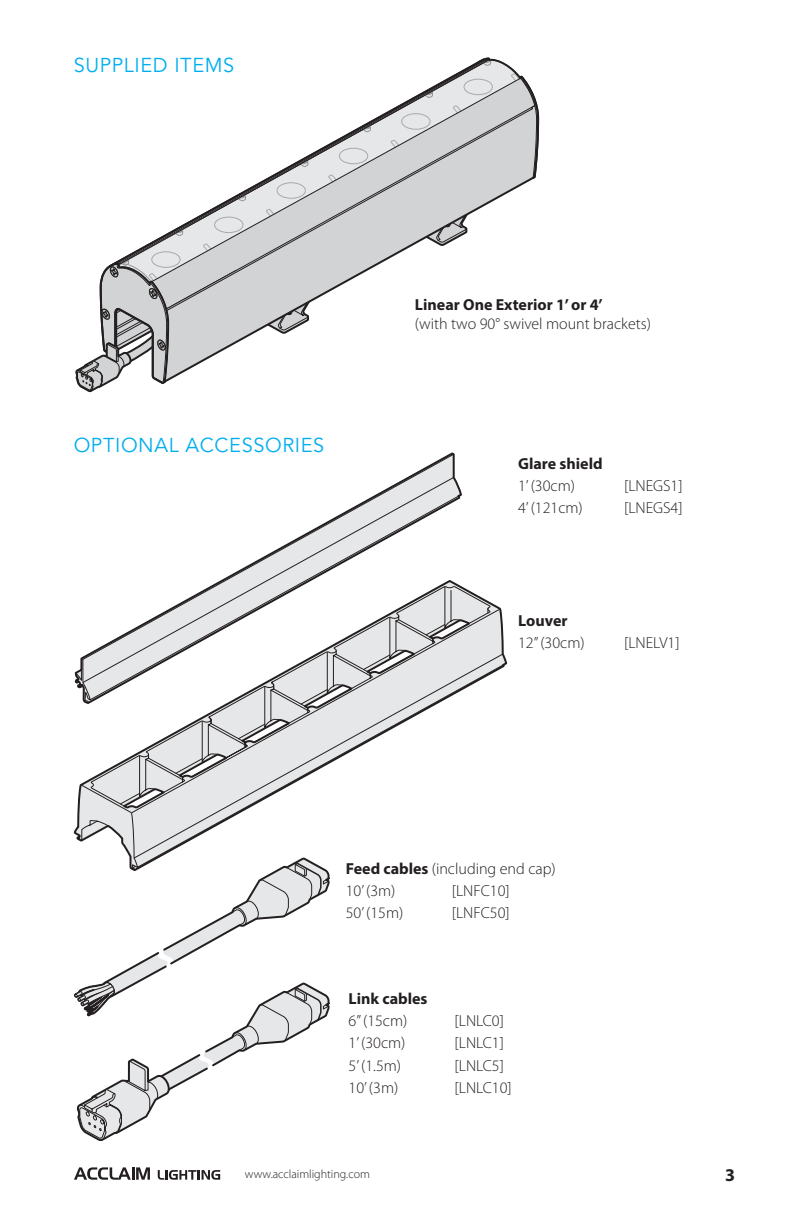
<style>
.page{position:relative;width:792px;height:1224px;background:#fff}
.page>*{position:absolute;margin:0;border:0;box-sizing:border-box;transform-origin:0 0}
.Head_2{font:20px "Avenir";letter-spacing:.03em;color:#00aeef}
.t1{font:700 18px "Myriad Pro";color:#231f20}
.Diagram_body{font:300 16px/19.2px "Myriad Pro";color:#231f20}
.Diagram_body-2{font:700 16px "Myriad Pro";color:#231f20}
.t2{font:300 12px "Myriad Pro";color:#231f20}
.s1{font-weight:700}
</style>
<div class="page">
<svg style="left:74px;top:1167px;width:76px;height:13px"></svg>
<svg style="left:158px;top:1170px;width:62px;height:10px"></svg>
<svg style="left:233px;top:57px;width:307px;height:288px"></svg>
<svg style="left:75px;top:242px;width:158px;height:151px"></svg>
<svg style="left:151px;top:78px;width:342px;height:190px"></svg>
<svg style="left:76px;top:779px;width:13px;height:63px"></svg>
<svg style="left:89px;top:609px;width:415px;height:247px"></svg>
<svg style="left:90px;top:705px;width:346px;height:102px"></svg>
<svg style="left:175px;top:752px;width:271px;height:22px"></svg>
<svg style="left:146px;top:587px;width:345px;height:165px"></svg>
<svg style="left:74px;top:452px;width:389px;height:253px"></svg>
<svg style="left:75px;top:495px;width:385px;height:209px"></svg>
<svg style="left:82px;top:453px;width:373px;height:231px"></svg>
<svg style="left:74px;top:856px;width:256px;height:285px"></svg>
<p class="Head_2" style="left:74px;top:54px;width:162px">SUPPLIED ITEMS</p>
<p class="Head_2" style="left:74px;top:434px;width:252px">OPTIONAL ACCESSORIES</p>
<p class="Diagram_body" style="left:415px;top:295px;width:238px"><span class="s1">Linear One Exterior 1’ or 4’<br></span>(with two 90° swivel mount brackets)</p>
<p class="Diagram_body-2" style="left:518px;top:453px;width:86px">Glare shield</p>
<p class="Diagram_body" style="left:518px;top:476px;width:58px">1’ (30cm)</p>
<p class="Diagram_body" style="left:624px;top:476px;width:60px">[LNEGS1]</p>
<p class="Diagram_body" style="left:518px;top:498px;width:66px">4’ (121cm)</p>
<p class="Diagram_body" style="left:624px;top:498px;width:60px">[LNEGS4]</p>
<p class="Diagram_body-2" style="left:518px;top:610px;width:51px">Louver</p>
<p class="Diagram_body" style="left:518px;top:633px;width:68px">12” (30cm)</p>
<p class="Diagram_body" style="left:624px;top:633px;width:57px">[LNELV1]</p>
<p class="Diagram_body" style="left:346px;top:859px;width:212px"><span class="s1">Feed cables</span> (including end cap)</p>
<p class="Diagram_body" style="left:346px;top:881px;width:51px">10’ (3m)</p>
<p class="Diagram_body" style="left:452px;top:881px;width:59px">[LNFC10]</p>
<p class="Diagram_body" style="left:346px;top:903px;width:59px">50’ (15m)</p>
<p class="Diagram_body" style="left:452px;top:903px;width:59px">[LNFC50]</p>
<p class="Diagram_body-2" style="left:349px;top:989px;width:80px">Link cables</p>
<p class="Diagram_body" style="left:349px;top:1012px;width:60px">6” (15cm)</p>
<p class="Diagram_body" style="left:455px;top:1012px;width:51px">[LNLC0]</p>
<p class="Diagram_body" style="left:349px;top:1034px;width:58px">1’ (30cm)</p>
<p class="Diagram_body" style="left:455px;top:1034px;width:51px">[LNLC1]</p>
<p class="Diagram_body" style="left:349px;top:1056px;width:54px">5’ (1.5m)</p>
<p class="Diagram_body" style="left:455px;top:1056px;width:51px">[LNLC5]</p>
<p class="Diagram_body" style="left:349px;top:1078px;width:51px">10’ (3m)</p>
<p class="Diagram_body" style="left:455px;top:1078px;width:59px">[LNLC10]</p>
<p class="t2" style="left:245px;top:1167px;width:127px">www.acclaimlighting.com</p>
<p class="t1" style="left:725px;top:1163px;width:11px">3</p>
</div>
